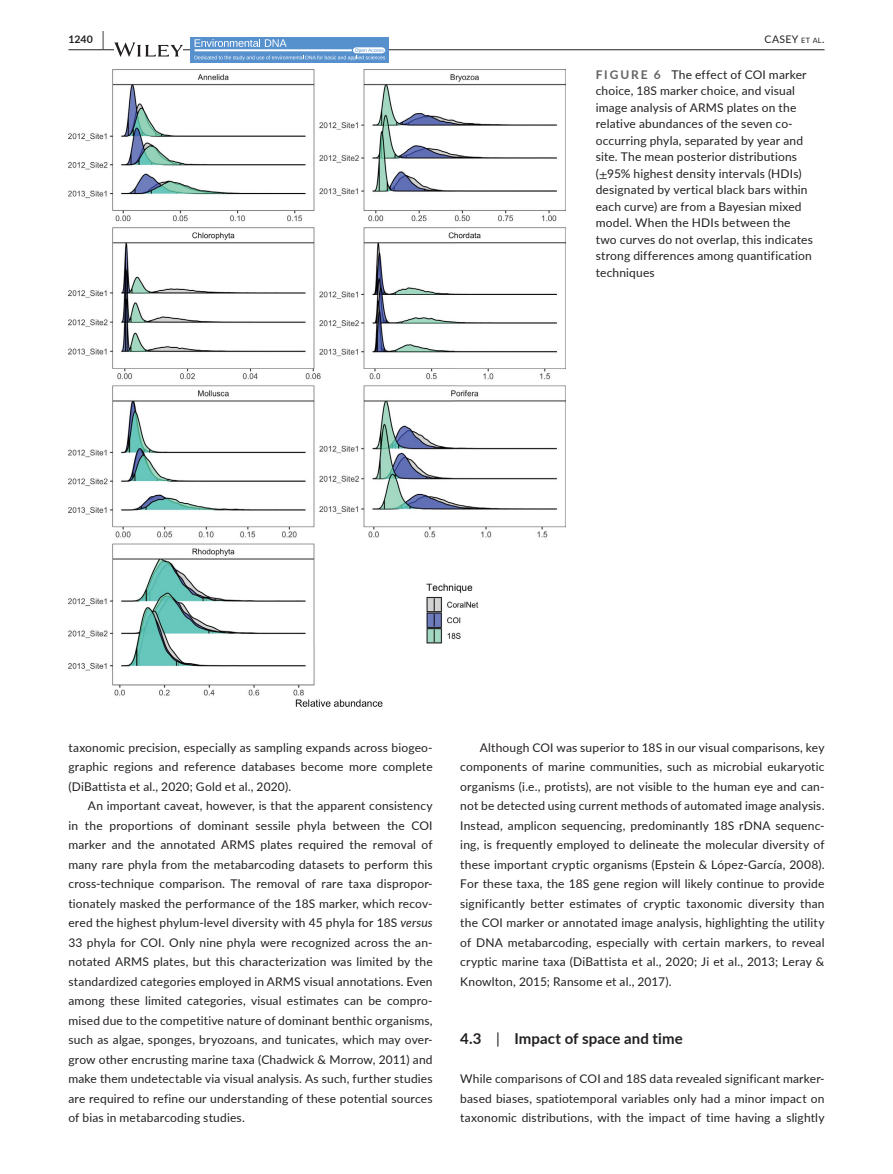
<style>
.page{position:relative;width:893px;height:1174px;background:#fff}
.page>*{position:absolute;margin:0;border:0;box-sizing:border-box;transform-origin:0 0}
.t1{font:700 15px "Lato";letter-spacing:.01em;color:#231f20}
.t2{font:12px/19.5px "Lato";letter-spacing:.015em;color:#231f20;text-align:justify}
.t3{font:10.5px "Lato";letter-spacing:.04em;color:#231f20}
.t4{font:700 10.5px "Lato";color:#231f20}
.s1{font-size:19.5px}
.s2{font-size:7.35px}
.s3{font-weight:700;color:#636366}
.s4{font-family:"STIX"}
.s5{font-style:italic}
.s6{font-weight:400}
</style>
<div class="page">
<hr style="left:68px;top:49px;width:756px;height:1px;background:#231f20">
<svg style="left:114px;top:42px;width:69px;height:15px"></svg>
<div style="left:191px;top:37px;width:198px;height:25px;background:#5791cd"></div>
<svg style="left:195px;top:39px;width:190px;height:21px"></svg>
<img style="left:68px;top:69px;width:498px;height:637px">
<p class="t4" style="left:68px;top:31px;width:37px">1240 <span class="s1">|</span></p>
<p class="t3" style="left:765px;top:31px;width:61px">CASEY <span class="s2">et al</span>.</p>
<p class="t2" style="left:596px;top:66px;width:219px;line-height:16.5px;text-align:left"><span class="s3">FIGURE 6</span> The effect of COI marker choice, 18S marker choice, and visual image analysis of ARMS plates on the relative abundances of the seven co&shy;occurring phyla, separated by year and site. The mean posterior distributions (<span class="s4">±</span>95% highest density intervals (HDIs) designated by vertical black bars within each curve) are from a Bayesian mixed model. When the HDIs between the two curves do not overlap, this indicates strong differences among quantification techniques</p>
<p class="t2" style="left:68px;top:737px;width:366px">taxonomic precision, especially as sampling expands across biogeo&shy;graphic regions and reference databases become more complete (DiBattista et al., 2020; Gold et al., 2020).</p>
<p class="t2" style="left:68px;top:795px;width:366px;text-indent:20px">An important caveat, however, is that the apparent consistency in the proportions of dominant sessile phyla between the COI marker and the annotated ARMS plates required the removal of many rare phyla from the metabarcoding datasets to perform this cross-technique comparison. The removal of rare taxa dispropor&shy;tionately masked the performance of the 18S marker, which recov&shy;ered the highest phylum-level diversity with 45 phyla for 18S <span class="s5">versus </span>33 phyla for COI. Only nine phyla were recognized across the an&shy;notated ARMS plates, but this characterization was limited by the standardized categories employed in ARMS visual annotations. Even among these limited categories, visual estimates can be compro&shy;mised due to the competitive nature of dominant benthic organisms, such as algae, sponges, bryozoans, and tunicates, which may over&shy;grow other encrusting marine taxa (Chadwick &amp; Morrow, 2011) and make them undetectable via visual analysis. As such, further studies are required to refine our understanding of these potential sources of bias in metabarcoding studies.</p>
<p class="t2" style="left:460px;top:737px;width:366px;text-indent:20px">Although COI was superior to 18S in our visual comparisons, key components of marine communities, such as microbial eukaryotic organisms (i.e., protists), are not visible to the human eye and can&shy;not be detected using current methods of automated image analysis.<br>Instead, amplicon sequencing, predominantly 18S rDNA sequenc&shy;ing, is frequently employed to delineate the molecular diversity of these important cryptic organisms (Epstein &amp; López-García, 2008).<br>For these taxa, the 18S gene region will likely continue to provide significantly better estimates of cryptic taxonomic diversity than the COI marker or annotated image analysis, highlighting the utility of DNA metabarcoding, especially with certain markers, to reveal cryptic marine taxa (DiBattista et al., 2020; Ji et al., 2013; Leray &amp; Knowlton, 2015; Ransome et al., 2017).</p>
<p class="t1" style="left:460px;top:1028px;width:224px">4.3 <span class="s6">|</span> Impact of space and time</p>
<p class="t2" style="left:460px;top:1068px;width:366px">While comparisons of COI and 18S data revealed significant marker&shy;based biases, spatiotemporal variables only had a minor impact on taxonomic distributions, with the impact of time having a slightly</p>
</div>
